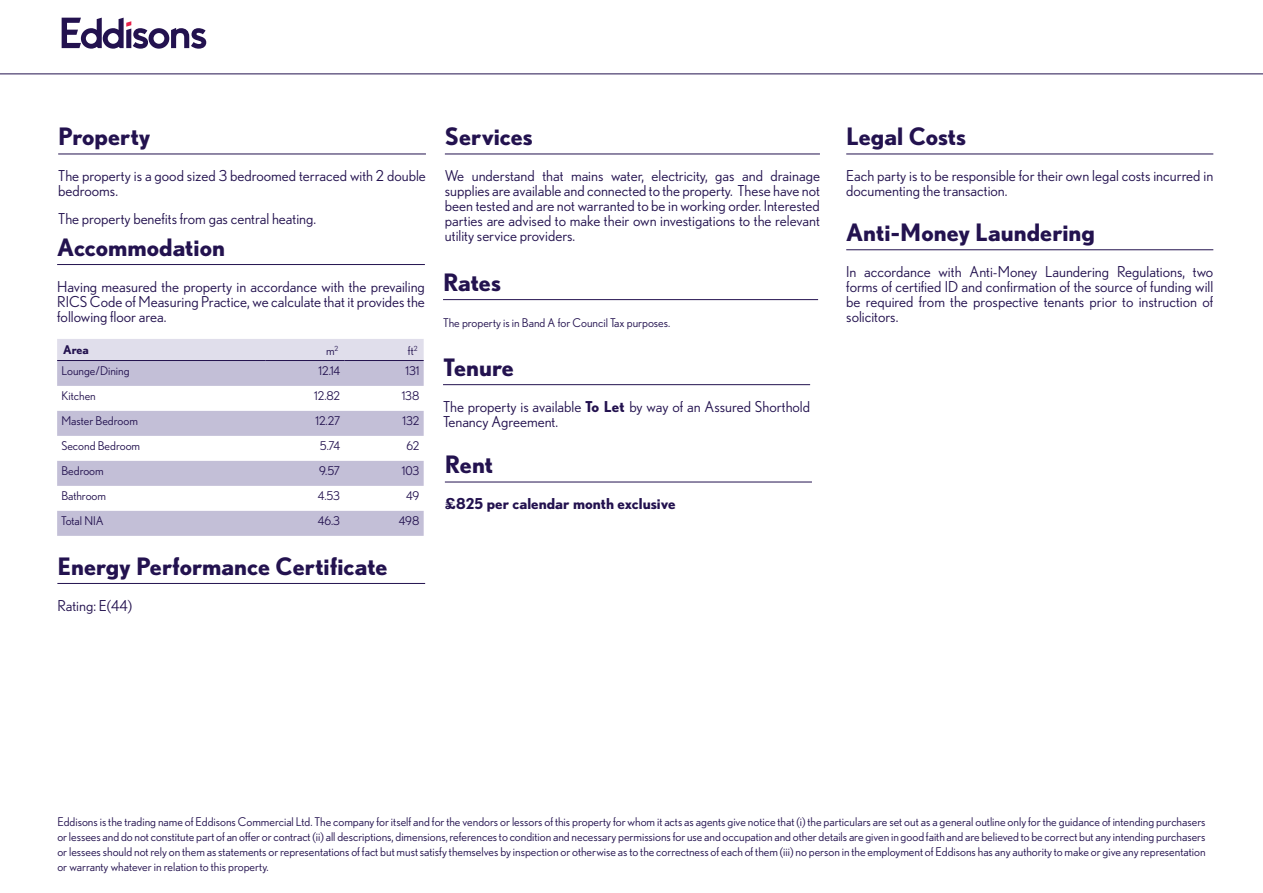
<style>
.page{position:relative;width:1263px;height:893px;background:#fff}
.page>*{position:absolute;margin:0;border:0;box-sizing:border-box;transform-origin:0 0}
.t1{font:700 24px "Nobel";color:#23124f}
.t2{font:15px/15px "Nobel";color:#23124f}
.t3{font:700 15px "Nobel";color:#23124f}
.t4{font:12px/15px "Nobel";color:#23124f;text-align:justify}
.t5{font:700 12px "Nobel";color:#23124f}
.s1{font-weight:700}
</style>
<div class="page">
<hr style="left:58px;top:154px;width:368px;height:1px;background:#23124f">
<hr style="left:846px;top:154px;width:367px;height:1px;background:#23124f">
<hr style="left:57px;top:264px;width:368px;height:1px;background:#23124f">
<div style="left:57px;top:339px;width:367px;height:21px;background:#e0deeb"></div>
<svg style="left:57px;top:361px;width:367px;height:175px;fill:#c3bfd7"></svg>
<hr style="left:57px;top:360px;width:208px;height:1px;background:#23124f">
<hr style="left:265px;top:360px;width:79px;height:1px;background:#23124f">
<hr style="left:344px;top:360px;width:80px;height:1px;background:#23124f">
<hr style="left:443px;top:299px;width:375px;height:1px;background:#23124f">
<hr style="left:443px;top:384px;width:367px;height:1px;background:#23124f">
<hr style="left:445px;top:482px;width:367px;height:1px;background:#23124f">
<hr style="left:445px;top:154px;width:375px;height:1px;background:#23124f">
<hr style="left:57px;top:583px;width:368px;height:1px;background:#23124f">
<hr style="left:846px;top:249px;width:367px;height:1px;background:#23124f">
<svg style="left:0;top:17px;width:1263px;height:57px"></svg>
<svg style="left:62px;top:18px;width:144px;height:31px"></svg>
<h1 class="t1" style="left:58px;top:122px;width:94px">Property</h1>
<p class="t2" style="left:58px;top:168px;width:369px">The property is a good sized 3 bedroomed terraced with 2 double bedrooms.</p>
<p class="t2" style="left:58px;top:211px;width:259px">The property benefits from gas central heating.</p>
<h1 class="t1" style="left:57px;top:233px;width:169px">Accommodation</h1>
<p class="t2" style="left:57px;top:279px;width:369px;text-align:justify">Having measured the property in accordance with the prevailing RICS Code of Measuring Practice, we calculate that it provides the following floor area.</p>
<p class="t5" style="left:63px;top:342px;width:27px">Area</p>
<p class="t4" style="left:326px;top:343px;width:14px">m<sup>2</sup></p>
<p class="t4" style="left:408px;top:343px;width:11px">ft<sup>2</sup></p>
<p class="t4" style="left:61px;top:363px;width:70px">Lounge/Dining</p>
<p class="t4" style="left:319px;top:363px;width:23px">12.14</p>
<p class="t4" style="left:405px;top:363px;width:15px">131</p>
<p class="t4" style="left:61px;top:388px;width:36px">Kitchen</p>
<p class="t4" style="left:314px;top:388px;width:27px">12.82</p>
<p class="t4" style="left:402px;top:388px;width:19px">138</p>
<p class="t4" style="left:61px;top:413px;width:78px">Master Bedroom</p>
<p class="t4" style="left:315px;top:413px;width:26px">12.27</p>
<p class="t4" style="left:402px;top:413px;width:18px">132</p>
<p class="t4" style="left:61px;top:438px;width:80px">Second Bedroom</p>
<p class="t4" style="left:320px;top:438px;width:22px">5.74</p>
<p class="t4" style="left:407px;top:438px;width:14px">62</p>
<p class="t4" style="left:61px;top:463px;width:44px">Bedroom</p>
<p class="t4" style="left:319px;top:463px;width:23px">9.57</p>
<p class="t4" style="left:402px;top:463px;width:19px">103</p>
<p class="t4" style="left:61px;top:488px;width:46px">Bathroom</p>
<p class="t4" style="left:318px;top:488px;width:24px">4.53</p>
<p class="t4" style="left:406px;top:488px;width:15px">49</p>
<p class="t4" style="left:61px;top:513px;width:44px">Total NIA</p>
<p class="t4" style="left:318px;top:513px;width:24px">46.3</p>
<p class="t4" style="left:399px;top:513px;width:22px">498</p>
<h1 class="t1" style="left:57px;top:552px;width:332px">Energy Performance Certificate</h1>
<p class="t2" style="left:57px;top:598px;width:76px">Rating: E(44)</p>
<h1 class="t1" style="left:445px;top:122px;width:90px">Services</h1>
<p class="t2" style="left:445px;top:168px;width:377px;text-align:justify">We understand that mains water, electricity, gas and drainage supplies are available and connected to the property. These have not been tested and are not warranted to be in working order. Interested parties are advised to make their own investigations to the relevant utility service providers.</p>
<h1 class="t1" style="left:443px;top:268px;width:59px">Rates</h1>
<p class="t4" style="left:443px;top:315px;width:229px">The property is in Band A for Council Tax purposes.</p>
<h1 class="t1" style="left:443px;top:353px;width:72px">Tenure</h1>
<p class="t2" style="left:443px;top:399px;width:369px">The property is available <span class="s1">To Let</span> by way of an Assured Shorthold<br>Tenancy Agreement.</p>
<h1 class="t1" style="left:445px;top:450px;width:50px">Rent</h1>
<p class="t3" style="left:445px;top:495px;width:232px">£825 per calendar month exclusive</p>
<h1 class="t1" style="left:846px;top:122px;width:121px">Legal Costs</h1>
<p class="t2" style="left:846px;top:168px;width:369px">Each party is to be responsible for their own legal costs incurred in documenting the transaction.</p>
<h1 class="t1" style="left:846px;top:218px;width:250px">Anti-Money Laundering</h1>
<p class="t2" style="left:846px;top:264px;width:369px;text-align:justify">In accordance with Anti-Money Laundering Regulations, two forms of certified ID and confirmation of the source of funding will be required from the prospective tenants prior to instruction of solicitors.</p>
<p class="t4" style="left:57px;top:814px;width:1150px">Eddisons is the trading name of Eddisons Commercial Ltd. The company for itself and for the vendors or lessors of this property for whom it acts as agents give notice that (i) the particulars are set out as a general outline only for the guidance of intending purchasers or lessees and do not constitute part of an offer or contract (ii) all descriptions, dimensions, references to condition and necessary permissions for use and occupation and other details are given in good faith and are believed to be correct but any intending purchasers or lessees should not rely on them as statements or representations of fact but must satisfy themselves by inspection or otherwise as to the correctness of each of them (iii) no person in the employment of Eddisons has any authority to make or give any representation or warranty whatever in relation to this property.</p>
</div>
